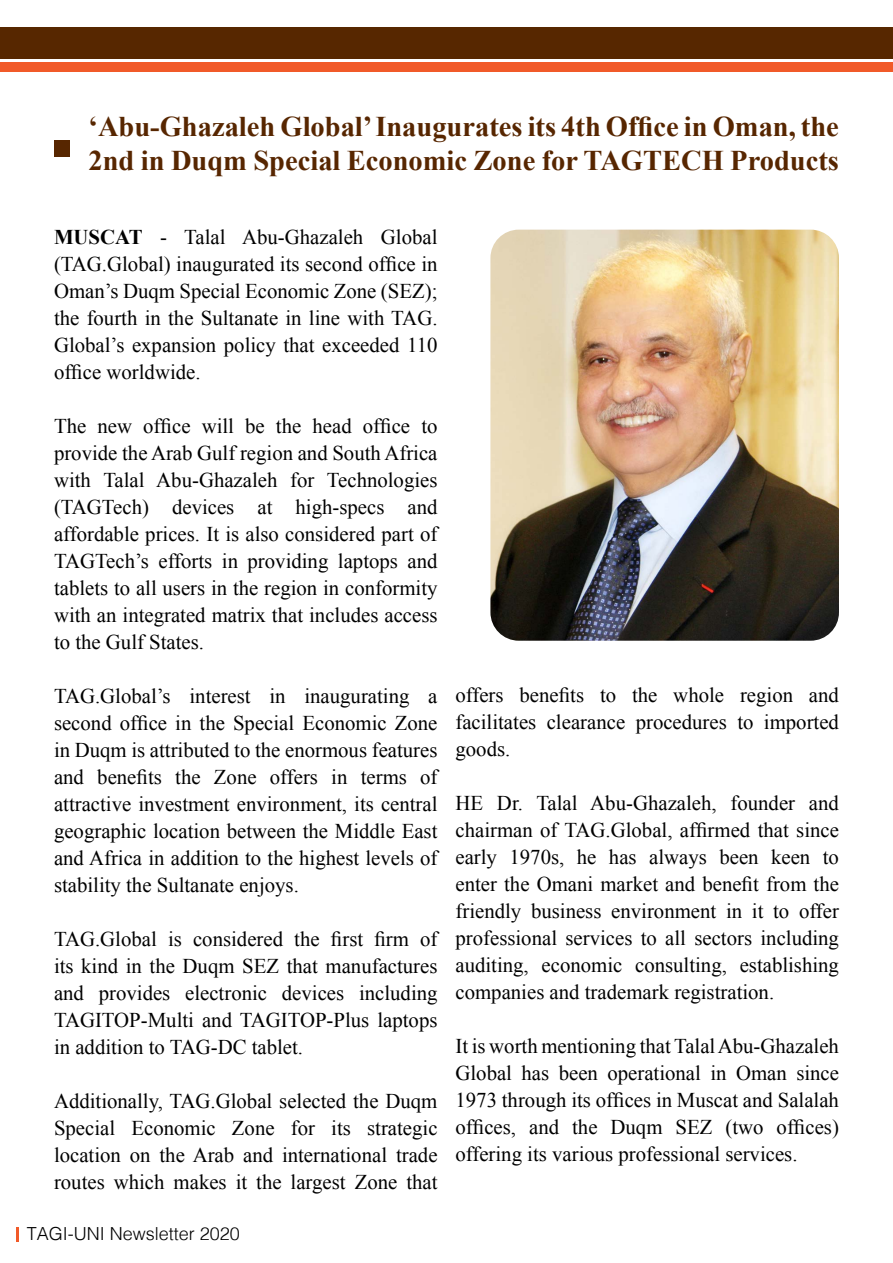
<style>
.page{position:relative;width:893px;height:1263px;background:#fff}
.page>*{position:absolute;margin:0;border:0;box-sizing:border-box;transform-origin:0 0}
.t1{font:700 28.5px/34.2px "Times New Roman";color:#572600}
.t2{font:21px/27px "Times New Roman";color:#000;text-align:justify}
.t3{font:300 18px "Helvetica";color:#000}
.s1{font-weight:700}
</style>
<div class="page">
<svg style="left:17px;top:1228px;width:2px;height:14px"></svg>
<div style="left:0;top:28px;width:893px;height:31px;background:#572700"></div>
<div style="left:0;top:62px;width:893px;height:9px;background:#f15a29"></div>
<div style="left:54px;top:140px;width:15px;height:17px;background:#572600"></div>
<img style="left:490px;top:230px;width:349px;height:411px">
<h1 class="t1" style="left:89px;top:108px;width:752px">‘Abu-Ghazaleh Global’ Inaugurates its 4th Office in Oman, the<br>2nd in Duqm Special Economic Zone for TAGTECH Products</h1>
<p class="t2" style="left:54px;top:223px;width:385px"><span class="s1">MUSCAT</span> - Talal Abu-Ghazaleh Global (TAG.Global) inaugurated its second office in Oman’s Duqm Special Economic Zone (SEZ); the fourth in the Sultanate in line with TAG.<br>Global’s expansion policy that exceeded 110 office worldwide.</p>
<p class="t2" style="left:54px;top:412px;width:385px">The new office will be the head office to provide the Arab Gulf region and South Africa with Talal Abu-Ghazaleh for Technologies (TAGTech) devices at high-specs and affordable prices. It is also considered part of TAGTech’s efforts in providing laptops and tablets to all users in the region in conformity with an integrated matrix that includes access to the Gulf States.</p>
<p class="t2" style="left:54px;top:682px;width:385px">TAG.Global’s interest in inaugurating a second office in the Special Economic Zone in Duqm is attributed to the enormous features and benefits the Zone offers in terms of attractive investment environment, its central geographic location between the Middle East and Africa in addition to the highest levels of stability the Sultanate enjoys.</p>
<p class="t2" style="left:54px;top:925px;width:385px">TAG.Global is considered the first firm of its kind in the Duqm SEZ that manufactures and provides electronic devices including TAGITOP-Multi and TAGITOP-Plus laptops in addition to TAG-DC tablet.</p>
<p class="t2" style="left:54px;top:1087px;width:385px">Additionally, TAG.Global selected the Duqm Special Economic Zone for its strategic location on the Arab and international trade routes which makes it the largest Zone that</p>
<p class="t3" style="left:27px;top:1219px;width:215px">TAGI-UNI Newsletter 2020</p>
<p class="t2" style="left:455px;top:681px;width:385px">offers benefits to the whole region and facilitates clearance procedures to imported goods.</p>
<p class="t2" style="left:455px;top:789px;width:385px">HE Dr. Talal Abu-Ghazaleh, founder and chairman of TAG.Global, affirmed that since early 1970s, he has always been keen to enter the Omani market and benefit from the friendly business environment in it to offer professional services to all sectors including auditing, economic consulting, establishing companies and trademark registration.</p>
<p class="t2" style="left:455px;top:1032px;width:385px">It is worth mentioning that Talal Abu-Ghazaleh Global has been operational in Oman since 1973 through its offices in Muscat and Salalah offices, and the Duqm SEZ (two offices) offering its various professional services.</p>
</div>
